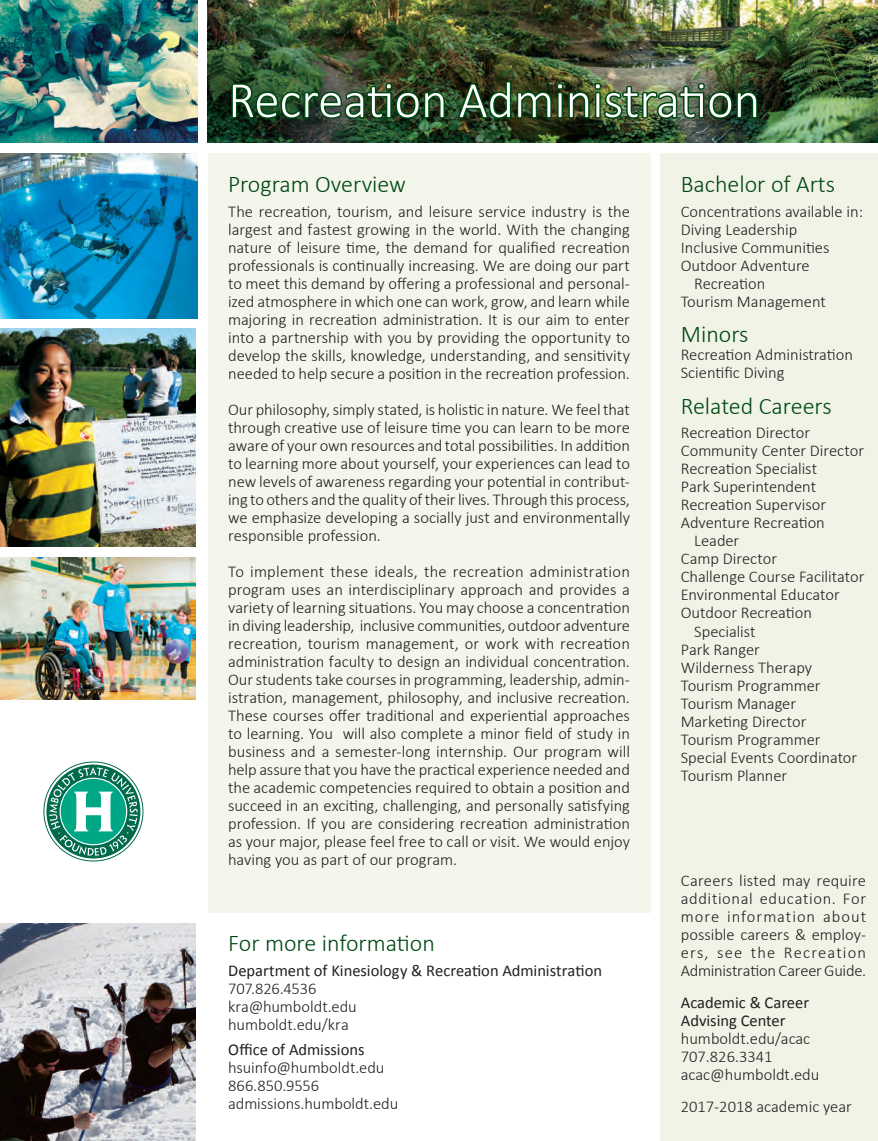
<style>
.page{position:relative;width:878px;height:1141px;background:#fff}
.page>*{position:absolute;margin:0;border:0;box-sizing:border-box;transform-origin:0 0}
.t1{font:300 51px "Calibri";color:#fff}
.Subhead_2{font:300 24px "Calibri";color:#004813}
.heading_main{font:300 24px "Calibri";color:#004813}
.Body_text{font:300 16.5px/18px "Calibri";letter-spacing:-.005em;color:#231f20;text-align:justify}
.Subhead_2-2{font:300 16.5px "Calibri";color:#231f20}
.Body_text-2{font:16.5px/18px "Calibri";color:#231f20}
</style>
<div class="page">
<img style="left:208px;top:0;width:670px;height:142px">
<div style="left:208px;top:153px;width:442px;height:760px;background:#f4f5eb"></div>
<img style="left:0;top:328px;width:195px;height:219px">
<img style="left:0;top:923px;width:195px;height:218px">
<img style="left:0;top:0;width:197px;height:142px">
<img style="left:0;top:557px;width:195px;height:142px">
<img style="left:0;top:153px;width:197px;height:165px">
<div style="left:660px;top:153px;width:218px;height:988px;background:#f1f3e6"></div>
<img style="left:229px;top:80px;width:218px;height:41px">
<img style="left:457px;top:68px;width:302px;height:66px">
<svg style="left:44px;top:762px;width:99px;height:99px"></svg>
<svg style="left:46px;top:764px;width:94px;height:94px"></svg>
<svg style="left:49px;top:767px;width:89px;height:89px"></svg>
<p class="t1" style="left:228px;top:68px;width:533px">Recreation Administration</p>
<p class="heading_main" style="left:228px;top:169px;width:179px">Program Overview</p>
<p class="Body_text" style="left:228px;top:202px;width:403px">The recreation, tourism, and leisure service industry is the largest and fastest growing in the world. With the changing nature of leisure time, the demand for qualified recreation professionals is continually increasing. We are doing our part to meet this demand by offering a professional and personal&shy;ized atmosphere in which one can work, grow, and learn while majoring in recreation administration. It is our aim to enter into a partnership with you by providing the opportunity to develop the skills, knowledge, understanding, and sensitivity needed to help secure a position in the recreation profession.</p>
<p class="Body_text" style="left:228px;top:400px;width:403px">Our philosophy, simply stated, is holistic in nature. We feel that through creative use of leisure time you can learn to be more aware of your own resources and total possibilities. In addition to learning more about yourself, your experiences can lead to new levels of awareness regarding your potential in contribut&shy;ing to others and the quality of their lives. Through this process, we emphasize developing a socially just and environmentally responsible profession.</p>
<p class="Body_text" style="left:228px;top:562px;width:403px">To implement these ideals, the recreation administration program uses an interdisciplinary approach and provides a variety of learning situations. You may choose a concentration in diving leadership, inclusive communities, outdoor adventure recreation, tourism management, or work with recreation administration faculty to design an individual concentration.<br>Our students take courses in programming, leadership, admin&shy;istration, management, philosophy, and inclusive recreation.<br>These courses offer traditional and experiential approaches to learning. You will also complete a minor field of study in business and a semester-long internship. Our program will help assure that you have the practical experience needed and the academic competencies required to obtain a position and succeed in an exciting, challenging, and personally satisfying profession. If you are considering recreation administration as your major, please feel free to call or visit. We would enjoy having you as part of our program.</p>
<p class="heading_main" style="left:228px;top:928px;width:208px">For more information</p>
<p class="Body_text-2" style="left:228px;top:961px;width:375px">Department of Kinesiology &amp; Recreation Administration</p>
<p class="Body_text" style="left:228px;top:979px;width:90px">707.826.4536</p>
<p class="Body_text" style="left:228px;top:997px;width:130px">kra@humboldt.edu</p>
<p class="Body_text" style="left:228px;top:1015px;width:122px">humboldt.edu/kra</p>
<p class="Body_text-2" style="left:228px;top:1040px;width:138px">Office of Admissions</p>
<p class="Body_text" style="left:228px;top:1058px;width:158px">hsuinfo@humboldt.edu</p>
<p class="Body_text" style="left:228px;top:1076px;width:92px">866.850.9556</p>
<p class="Body_text" style="left:228px;top:1094px;width:171px">admissions.humboldt.edu</p>
<p class="Subhead_2" style="left:680px;top:169px;width:156px">Bachelor of Arts</p>
<p class="Subhead_2-2" style="left:680px;top:201px;width:184px">Concentrations available in:</p>
<p class="Subhead_2-2" style="left:680px;top:219px;width:118px">Diving Leadership</p>
<p class="Subhead_2-2" style="left:680px;top:237px;width:150px">Inclusive Communities</p>
<p class="Subhead_2-2" style="left:680px;top:255px;width:130px">Outdoor Adventure</p>
<p class="Subhead_2-2" style="left:694px;top:273px;width:72px">Recreation</p>
<p class="Subhead_2-2" style="left:680px;top:291px;width:147px">Tourism Management</p>
<p class="Subhead_2" style="left:680px;top:319px;width:69px">Minors</p>
<p class="Body_text" style="left:680px;top:345px;width:174px">Recreation Administration</p>
<p class="Body_text" style="left:680px;top:363px;width:105px">Scientific Diving</p>
<p class="Subhead_2" style="left:680px;top:391px;width:152px">Related Careers</p>
<p class="Body_text" style="left:680px;top:424px;width:131px">Recreation Director</p>
<p class="Body_text" style="left:680px;top:442px;width:185px">Community Center Director</p>
<p class="Body_text" style="left:680px;top:460px;width:138px">Recreation Specialist</p>
<p class="Body_text" style="left:680px;top:478px;width:137px">Park Superintendent</p>
<p class="Body_text" style="left:680px;top:496px;width:147px">Recreation Supervisor</p>
<p class="Body_text" style="left:680px;top:514px;width:146px">Adventure Recreation</p>
<p class="Body_text" style="left:694px;top:532px;width:47px">Leader</p>
<p class="Body_text" style="left:680px;top:550px;width:98px">Camp Director</p>
<p class="Body_text" style="left:680px;top:568px;width:185px">Challenge Course Facilitator</p>
<p class="Body_text" style="left:680px;top:586px;width:160px">Environmental Educator</p>
<p class="Body_text" style="left:680px;top:604px;width:133px">Outdoor Recreation</p>
<p class="Body_text" style="left:694px;top:622px;width:63px">Specialist</p>
<p class="Body_text" style="left:680px;top:640px;width:80px">Park Ranger</p>
<p class="Body_text" style="left:680px;top:658px;width:133px">Wilderness Therapy</p>
<p class="Body_text" style="left:680px;top:676px;width:141px">Tourism Programmer</p>
<p class="Body_text" style="left:680px;top:694px;width:117px">Tourism Manager</p>
<p class="Body_text" style="left:680px;top:712px;width:127px">Marketing Director</p>
<p class="Body_text" style="left:680px;top:730px;width:141px">Tourism Programmer</p>
<p class="Body_text" style="left:680px;top:748px;width:178px">Special Events Coordinator</p>
<p class="Body_text" style="left:680px;top:766px;width:108px">Tourism Planner</p>
<p class="Body_text" style="left:680px;top:871px;width:187px">Careers listed may require additional education. For more information about possible careers &amp; employ&shy;ers, see the Recreation Administration Career Guide.</p>
<p class="Body_text-2" style="left:680px;top:993px;width:130px">Academic &amp; Career<br>Advising Center</p>
<p class="Body_text" style="left:680px;top:1029px;width:131px">humboldt.edu/acac</p>
<p class="Body_text" style="left:680px;top:1047px;width:93px">707.826.3341</p>
<p class="Body_text" style="left:680px;top:1065px;width:140px">acac@humboldt.edu</p>
<p class="Body_text" style="left:680px;top:1098px;width:172px">2017-2018 academic year</p>
</div>
